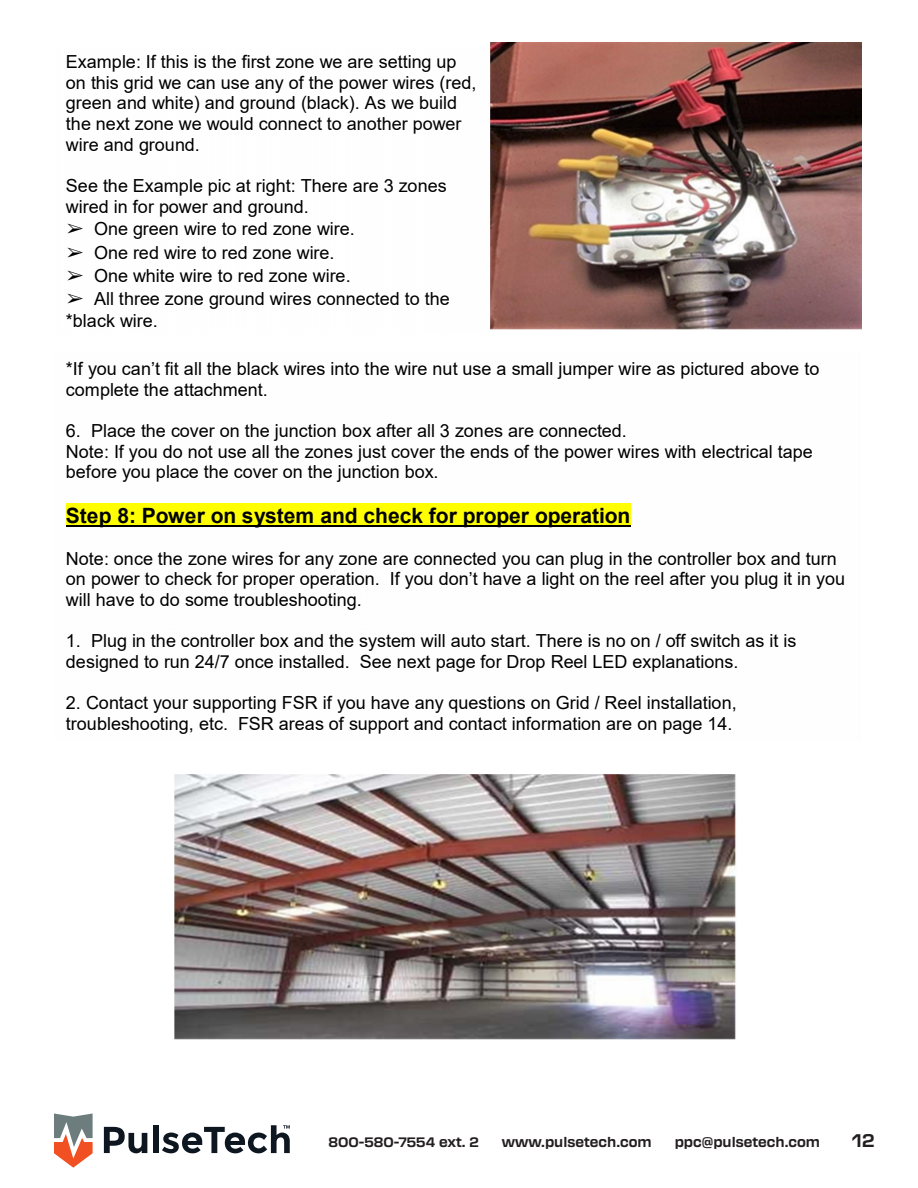
<style>
.page{position:relative;width:918px;height:1188px;background:#fff}
.page>*{position:absolute;margin:0;border:0;box-sizing:border-box;transform-origin:0 0}
.t1{font:700 21px "Arial";color:#000}
.t2{font:18px/20.7px "Arial";color:#000}
.t3{font:16.5px "Calibri";color:#000}
.t4{font:700 13.5px "Transducer";color:#231f20}
.s1{font-family:"MS Gothic"}
.s2{font-family:"Transducer";font-weight:700;font-size:18px;color:#231f20}
</style>
<div class="page">
<svg style="left:104px;top:1127px;width:43px;height:26px"></svg>
<div style="left:153px;top:1125px;width:5px;height:28px;background:#0e171f"></div>
<svg style="left:54px;top:1113px;width:39px;height:55px"></svg>
<svg style="left:162px;top:1125px;width:128px;height:28px"></svg>
<img style="left:490px;top:42px;width:371px;height:288px">
<div style="left:66px;top:503px;width:564px;height:24px;background:#ff0"></div>
<hr style="left:66px;top:525px;width:564px;height:2px;background:#000">
<img style="left:175px;top:774px;width:561px;height:266px">
<p class="t2" style="left:66px;top:53px;width:412px">Example: If this is the first zone we are setting up on this grid we can use any of the power wires (red, green and white) and ground (black). As we build the next zone we would connect to another power wire and ground.</p>
<p class="t2" style="left:66px;top:177px;width:382px">See the Example pic at right: There are 3 zones wired in for power and ground.</p>
<p class="t2" style="left:66px;top:220px;width:290px"><span class="s1">➢</span> One green wire to red zone wire.</p>
<p class="t2" style="left:66px;top:244px;width:270px"><span class="s1">➢</span> One red wire to red zone wire.</p>
<p class="t2" style="left:66px;top:267px;width:286px"><span class="s1">➢</span> One white wire to red zone wire.</p>
<p class="t2" style="left:66px;top:289px;width:385px;line-height:22.2px"><span class="s1">➢</span> All three zone ground wires connected to the *black wire.</p>
<p class="t2" style="left:66px;top:360px;width:755px">*If you can’t fit all the black wires into the wire nut use a small jumper wire as pictured above to complete the attachment.</p>
<p class="t2" style="left:66px;top:422px;width:748px">6. Place the cover on the junction box after all 3 zones are connected.<br>Note: If you do not use all the zones just cover the ends of the power wires with electrical tape before you place the cover on the junction box.</p>
<p class="t1" style="left:66px;top:507px;width:566px">Step 8: Power on system and check for proper operation</p>
<p class="t2" style="left:66px;top:550px;width:781px">Note: once the zone wires for any zone are connected you can plug in the controller box and turn on power to check for proper operation. If you don’t have a light on the reel after you plug it in you will have to do some troubleshooting.</p>
<p class="t2" style="left:66px;top:632px;width:732px">1. Plug in the controller box and the system will auto start. There is no on / off switch as it is designed to run 24/7 once installed. See next page for Drop Reel LED explanations.</p>
<p class="t2" style="left:66px;top:694px;width:672px">2. Contact your supporting FSR if you have any questions on Grid / Reel installation, troubleshooting, etc. FSR areas of support and contact information are on page 14.</p>
<p class="t4" style="left:328px;top:1132px;width:152px">800-580-7554 ext. 2</p>
<p class="t4" style="left:502px;top:1132px;width:151px">www.pulsetech.com</p>
<p class="t4" style="left:675px;top:1132px;width:147px">ppc@pulsetech.com</p>
<p class="t3" style="left:847px;top:1130px;width:29px">12<span class="s2">12</span></p>
</div>
